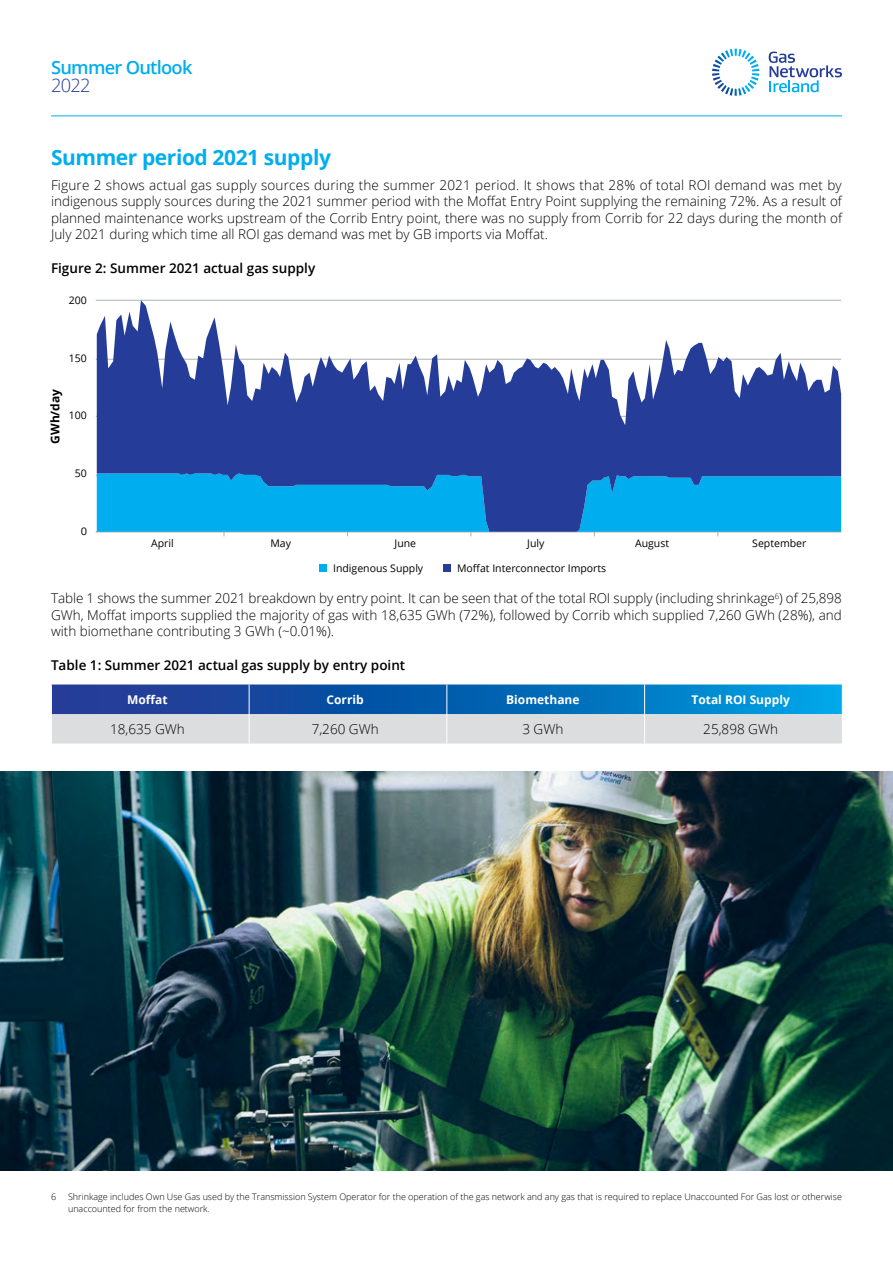
<style>
.page{position:relative;width:893px;height:1263px;background:#fff}
.page>*{position:absolute;margin:0;border:0;box-sizing:border-box;transform-origin:0 0}
.t1{font:700 21px "Open Sans";letter-spacing:-.02em;color:#00aeef}
.t2{font:600 18.3px "Open Sans";letter-spacing:-.04em;color:#00aeef}
.t3{font:300 18.3px "Open Sans";color:#253d98}
.t4{font:300 13.5px/16.5px "Open Sans";color:#000;text-align:justify}
.t5{font:600 13.5px "Open Sans";color:#000}
.t6{font:700 12px "Open Sans";color:#fff}
.t7{font:700 12px "Open Sans";color:#000}
.t8{font:10.5px "Open Sans";color:#000}
.t9{font:10.5px "Open Sans";color:#000;scale:1.06 1}
.t10{font:300 9px/12px "Open Sans";color:#000}
</style>
<div class="page">
<hr style="left:96px;top:475px;width:745px;height:1px;background:#aeb1b1">
<hr style="left:96px;top:416px;width:745px;height:1px;background:#aeb1b1">
<hr style="left:96px;top:359px;width:745px;height:1px;background:#aeb1b1">
<hr style="left:96px;top:531px;width:745px;height:1px;background:#aeb1b1">
<hr style="left:96px;top:300px;width:745px;height:1px;background:#aeb1b1">
<div style="left:319px;top:564px;width:8px;height:8px;background:#00aeef"></div>
<div style="left:443px;top:564px;width:8px;height:8px;background:#253d98"></div>
<svg style="left:97px;top:532px;width:744px;height:4px"></svg>
<svg style="left:97px;top:300px;width:744px;height:232px"></svg>
<img style="left:0;top:772px;width:893px;height:398px">
<svg style="left:52px;top:684px;width:790px;height:60px;background:#75a1c9"></svg>
<hr style="left:249px;top:684px;width:1px;height:30px;background:#fff">
<hr style="left:446px;top:684px;width:1px;height:30px;background:#fff">
<hr style="left:644px;top:684px;width:1px;height:30px;background:#fff">
<hr style="left:249px;top:714px;width:1px;height:30px;background:#fff">
<hr style="left:446px;top:714px;width:1px;height:30px;background:#fff">
<hr style="left:644px;top:714px;width:1px;height:30px;background:#fff">
<svg style="left:769px;top:52px;width:73px;height:40px"></svg>
<svg style="left:712px;top:49px;width:47px;height:47px"></svg>
<hr style="left:51px;top:116px;width:791px;height:1px;background:#00aeef">
<h2 class="t2" style="left:51px;top:55px;width:143px">Summer Outlook</h2>
<h2 class="t3" style="left:51px;top:73px;width:41px">2022</h2>
<h1 class="t1" style="left:51px;top:142px;width:281px">Summer period 2021 supply</h1>
<p class="t4" style="left:51px;top:176px;width:793px">Figure 2 shows actual gas supply sources during the summer 2021 period. It shows that 28% of total ROI demand was met by indigenous supply sources during the 2021 summer period with the Moffat Entry Point supplying the remaining 72%. As a result of planned maintenance works upstream of the Corrib Entry point, there was no supply from Corrib for 22 days during the month of July 2021 during which time all ROI gas demand was met by GB imports via Moffat.</p>
<p class="t5" style="left:51px;top:259px;width:266px">Figure 2: Summer 2021 actual gas supply</p>
<p class="t8" style="left:69px;top:293px;width:20px">200</p>
<p class="t8" style="left:69px;top:351px;width:20px">150</p>
<p class="t7" style="left:47px;top:444px;width:56px;rotate:-90deg">GWh/day</p>
<p class="t8" style="left:69px;top:408px;width:20px">100</p>
<p class="t8" style="left:75px;top:466px;width:14px">50</p>
<p class="t9" style="left:81px;top:524px;width:8px">0</p>
<p class="t8" style="left:151px;top:536px;width:24px">April</p>
<p class="t8" style="left:270px;top:536px;width:22px">May</p>
<p class="t8" style="left:395px;top:536px;width:23px">June</p>
<p class="t8" style="left:527px;top:536px;width:19px">July</p>
<p class="t8" style="left:635px;top:536px;width:36px">August</p>
<p class="t8" style="left:752px;top:536px;width:56px">September</p>
<p class="t8" style="left:333px;top:561px;width:92px">Indigenous Supply</p>
<p class="t8" style="left:457px;top:561px;width:151px">Moffat Interconnector Imports</p>
<p class="t4" style="left:51px;top:590px;width:792px">Table 1 shows the summer 2021 breakdown by entry point. It can be seen that of the total ROI supply (including shrinkage<sup>6</sup>) of 25,898<br>GWh, Moffat imports supplied the majority of gas with 18,635 GWh (72%), followed by Corrib which supplied 7,260 GWh (28%), and with biomethane contributing 3 GWh (~0.01%).</p>
<p class="t5" style="left:51px;top:656px;width:356px">Table 1: Summer 2021 actual gas supply by entry point</p>
<p class="t6" style="left:127px;top:691px;width:42px">Moffat</p>
<p class="t6" style="left:327px;top:691px;width:39px">Corrib</p>
<p class="t6" style="left:506px;top:691px;width:75px">Biomethane</p>
<p class="t6" style="left:691px;top:691px;width:100px">Total ROI Supply</p>
<p class="t4" style="left:110px;top:721px;width:76px">18,635 GWh</p>
<p class="t4" style="left:312px;top:721px;width:69px">7,260 GWh</p>
<p class="t4" style="left:522px;top:721px;width:42px">3 GWh</p>
<p class="t4" style="left:703px;top:721px;width:76px">25,898 GWh</p>
<p class="t10" style="left:51px;top:1190px;width:7px">6</p>
<p class="t10" style="left:68px;top:1190px;width:775px">Shrinkage includes Own Use Gas used by the Transmission System Operator for the operation of the gas network and any gas that is required to replace Unaccounted For Gas lost or otherwise unaccounted for from the network.</p>
</div>
